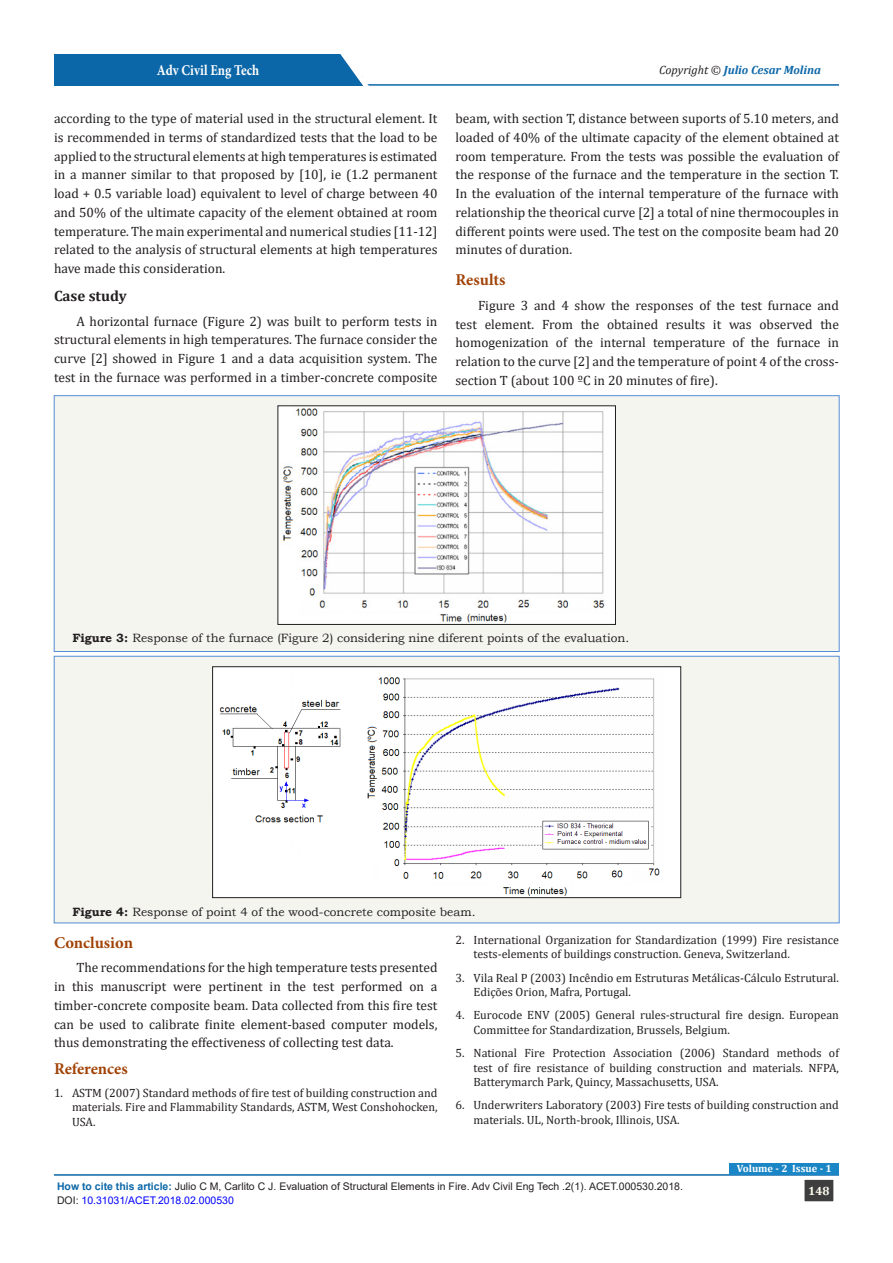
<style>
.page{position:relative;width:893px;height:1263px;background:#fff}
.page>*{position:absolute;margin:0;border:0;box-sizing:border-box;transform-origin:0 0}
.t1{font:700 16.5px "Minion Pro";letter-spacing:-.005em;color:#a14307}
.t2{font:700 15px "Minion Pro";color:#fff;scale:.86 1}
.List_Paragraph{font:700 15px "Cambria";color:#231f20}
.t3{font:13.5px/18.8px "Cambria";color:#231f20;text-align:justify}
.t4{font:12px/14.4px "Cambria";color:#231f20}
.t5{font:12px "Bookman Old Style";color:#231f20}
.t6{font:italic 700 12px "Cambria";color:#0b67a8}
.t7{font:700 12px "Cambria";color:#fffdee}
.t8{font:10.5px "Arial";color:#231f20}
.t9{font:10.5px "Arial";color:#00f}
.t10{font:700 10.5px "Cambria";color:#fff}
.s1{font-weight:400;color:#231f20}
.s2{font-weight:700}
.s3{font-weight:700;color:#0b67a8}
.s4{color:#231f20}
</style>
<div class="page">
<hr style="left:54px;top:1174px;width:785px;height:2px;background:#0b67a8">
<div style="left:804px;top:1179px;width:30px;height:23px;background:#3e3e3f"></div>
<div style="left:804px;top:1179px;width:30px;height:23px;border:1px solid #fff"></div>
<hr style="left:206px;top:84px;width:633px;height:2px;background:#0b67a8">
<div style="left:54px;top:54px;width:308px;height:32px;background:#0b67a8"></div>
<svg style="left:340px;top:54px;width:34px;height:32px"></svg>
<div style="left:730px;top:1163px;width:109px;height:11px;background:#1b86c6"></div>
<div style="left:54px;top:396px;width:785px;height:255px;background:#f5f5f0"></div>
<div style="left:54px;top:395px;width:785px;height:257px;border:1px solid #548dd4"></div>
<img style="left:280px;top:408px;width:334px;height:215px">
<div style="left:278px;top:406px;width:338px;height:219px;border:1px solid #231f20"></div>
<div style="left:54px;top:656px;width:785px;height:267px;background:#f5f5f0"></div>
<div style="left:54px;top:656px;width:785px;height:267px;border:1px solid #548dd4"></div>
<img style="left:214px;top:668px;width:465px;height:228px">
<div style="left:212px;top:666px;width:469px;height:232px;border:1px solid #231f20"></div>
<p class="t2" style="left:157px;top:60px;width:121px">Adv Civil Eng Tech</p>
<p class="t6" style="left:659px;top:61px;width:163px"><span class="s1">Copyright ©</span> Julio Cesar Molina</p>
<p class="t3" style="left:54px;top:109px;width:385px">according to the type of material used in the structural element. It is recommended in terms of standardized tests that the load to be applied to the structural elements at high temperatures is estimated in a manner similar to that proposed by [10], ie (1.2 permanent load + 0.5 variable load) equivalent to level of charge between 40 and 50% of the ultimate capacity of the element obtained at room temperature. The main experimental and numerical studies [11-12] related to the analysis of structural elements at high temperatures have made this consideration.</p>
<p class="List_Paragraph" style="left:54px;top:285px;width:74px">Case study</p>
<p class="t3" style="left:54px;top:312px;width:385px;text-indent:22px">A horizontal furnace (Figure 2) was built to perform tests in structural elements in high temperatures. The furnace consider the curve [2] showed in Figure 1 and a data acquisition system. The test in the furnace was performed in a timber-concrete composite</p>
<p class="t3" style="left:455px;top:109px;width:385px">beam, with section T, distance between suports of 5.10 meters, and loaded of 40% of the ultimate capacity of the element obtained at room temperature. From the tests was possible the evaluation of the response of the furnace and the temperature in the section T.<br>In the evaluation of the internal temperature of the furnace with relationship the theorical curve [2] a total of nine thermocouples in different points were used. The test on the composite beam had 20 minutes of duration.</p>
<p class="t1" style="left:455px;top:268px;width:51px">Results</p>
<p class="t3" style="left:455px;top:296px;width:385px;text-indent:22px">Figure 3 and 4 show the responses of the test furnace and test element. From the obtained results it was observed the homogenization of the internal temperature of the furnace in relation to the curve [2] and the temperature of point 4 of the cross&shy;section T (about 100 ºC in 20 minutes of fire).</p>
<p class="t5" style="left:72px;top:630px;width:558px"><span class="s2">Figure 3:</span> Response of the furnace (Figure 2) considering nine diferent points of the evaluation.</p>
<p class="t5" style="left:72px;top:904px;width:405px"><span class="s2">Figure 4:</span> Response of point 4 of the wood-concrete composite beam.</p>
<p class="t1" style="left:54px;top:931px;width:81px">Conclusion</p>
<p class="t3" style="left:54px;top:958px;width:385px;text-indent:22px">The recommendations for the high temperature tests presented in this manuscript were pertinent in the test performed on a timber-concrete composite beam. Data collected from this fire test can be used to calibrate finite element-based computer models, thus demonstrating the effectiveness of collecting test data.</p>
<p class="t1" style="left:54px;top:1057px;width:75px">References</p>
<p class="t4" style="left:72px;top:1086px;width:367px;text-align:justify;text-indent:-18px">1. ASTM (2007) Standard methods of fire test of building construction and materials. Fire and Flammability Standards, ASTM, West Conshohocken, USA.</p>
<p class="t4" style="left:473px;top:932px;width:367px;text-indent:-18px">2. International Organization for Standardization (1999) Fire resistance tests-elements of buildings construction. Geneva, Switzerland.</p>
<p class="t4" style="left:473px;top:970px;width:367px;text-indent:-18px">3. Vila Real P (2003) Incêndio em Estruturas Metálicas-Cálculo Estrutural.<br>Edições Orion, Mafra, Portugal.</p>
<p class="t4" style="left:473px;top:1008px;width:367px;text-indent:-18px">4. Eurocode ENV (2005) General rules-structural fire design. European<br>Committee for Standardization, Brussels, Belgium.</p>
<p class="t4" style="left:473px;top:1046px;width:367px;text-align:justify;text-indent:-18px">5. National Fire Protection Association (2006) Standard methods of test of fire resistance of building construction and materials. NFPA, Batterymarch Park, Quincy, Massachusetts, USA.</p>
<p class="t4" style="left:473px;top:1098px;width:367px;text-indent:-18px">6. Underwriters Laboratory (2003) Fire tests of building construction and materials. UL, North-brook, Illinois, USA.</p>
<p class="t8" style="left:57px;top:1179px;width:627px"><span class="s3">How to cite this article:</span> Julio C M, Carlito C J. Evaluation of Structural Elements in Fire. Adv Civil Eng Tech .2(1). ACET.000530.2018.</p>
<p class="t9" style="left:57px;top:1193px;width:178px"><span class="s4">DOI:</span> 10.31031/ACET.2018.02.000530</p>
<p class="t10" style="left:737px;top:1161px;width:96px">Volume - 2 Issue - 1</p>
<p class="t7" style="left:808px;top:1183px;width:23px">148</p>
</div>
